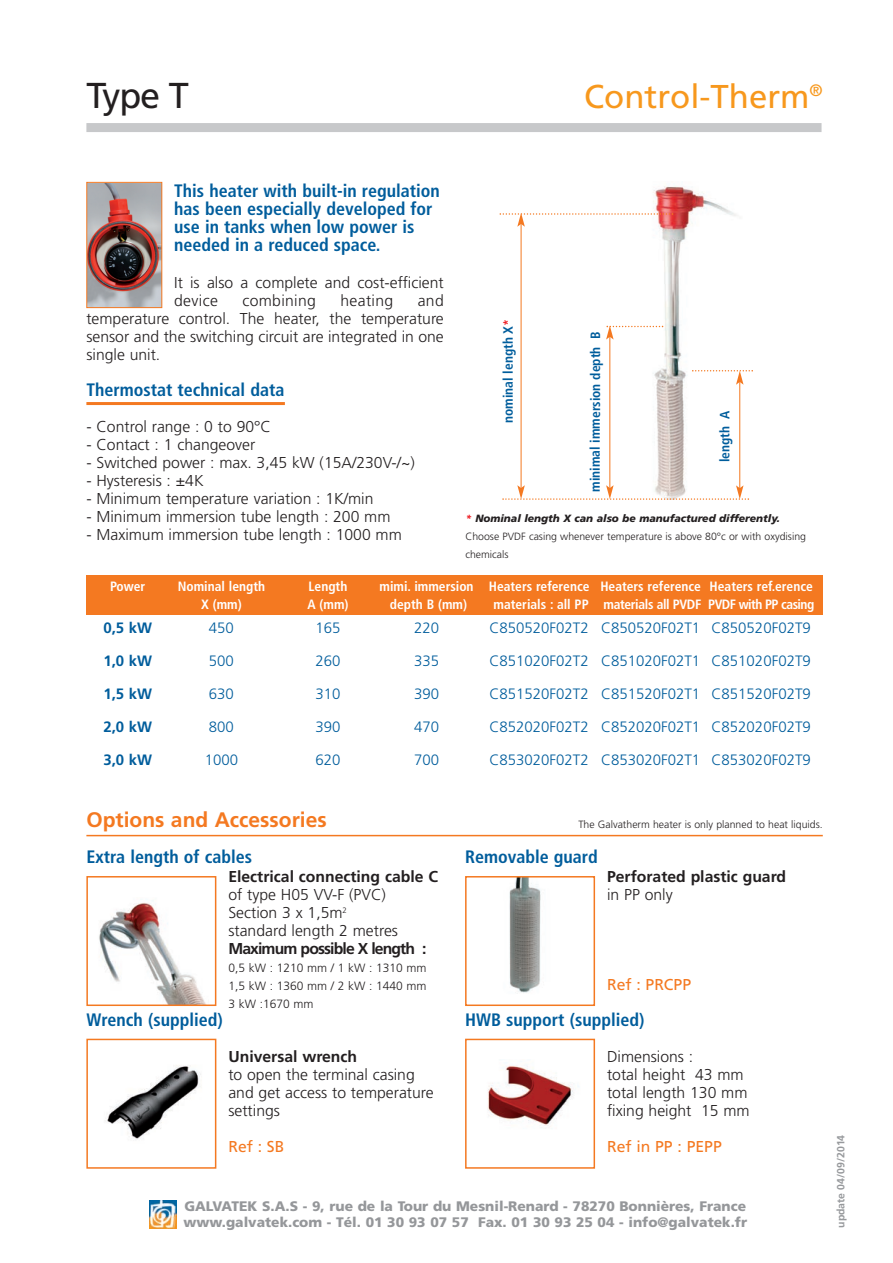
<style>
.page{position:relative;width:893px;height:1263px;background:#fff}
.page>*{position:absolute;margin:0;border:0;box-sizing:border-box;transform-origin:0 0}
.t1{font:36px "Frutiger";color:#231f20}
.t2{font:33px "Frutiger";color:#f7981d}
.t3{font:700 21px "Frutiger";color:#f47921}
.t4{font:700 condensed 18px/18px "Frutiger";color:#005d9c}
.t5{font:300 15.75px/18px "Frutiger";color:#231f20}
.t6{font:700 15.75px "Frutiger";color:#231f20}
.t7{font:15.75px "Frutiger";color:#f47921}
.t8{font:700 15.75px "Frutiger";letter-spacing:-.055em;color:#231f20}
.t9{font:300 15.75px "Frutiger";letter-spacing:.02em;color:#231f20}
.t10{font:300 15px "Frutiger";color:#005d9c}
.t11{font:700 15px "Frutiger";color:#005d9c}
.t12{font:900 13.8px/16.5px "Frutiger";color:#95979a}
.t13{font:700 condensed 13.5px/18.5px "Frutiger";color:#fff;text-align:center}
.t14{font:700 condensed 13.5px "Frutiger";color:#005d9c}
.t15{font:300 12px/18px "Frutiger";color:#231f20;text-align:justify}
.t16{font:300 10.5px/18.1px "Frutiger";color:#231f20}
.t17{font:700 10.5px "Frutiger";color:#97999c}
.s1{color:#ee1d23}
.s2{font-weight:900;font-style:italic;color:#ee1d23}
.s3{font-weight:900;font-style:italic}
</style>
<div class="page">
<div style="left:86px;top:123px;width:735px;height:9px;background:#c7c8ca"></div>
<img style="left:149px;top:1201px;width:28px;height:28px">
<hr style="left:86px;top:835px;width:737px;height:1px;background:#f47921">
<div style="left:86px;top:576px;width:737px;height:39px;background:#f47921"></div>
<img style="left:619px;top:186px;width:122px;height:299px">
<hr style="left:521px;top:224px;width:1px;height:264px;background:#f47921">
<hr style="left:609px;top:337px;width:1px;height:151px;background:#f47921">
<svg style="left:606px;top:326px;width:57px;height:14px"></svg>
<hr style="left:739px;top:382px;width:1px;height:106px;background:#f47921">
<svg style="left:692px;top:370px;width:61px;height:15px"></svg>
<svg style="left:502px;top:485px;width:247px;height:15px"></svg>
<img style="left:88px;top:184px;width:72px;height:122px">
<div style="left:86px;top:182px;width:76px;height:126px;border:1px solid #f47921"></div>
<svg style="left:500px;top:213px;width:173px;height:14px"></svg>
<img style="left:99px;top:900px;width:107px;height:103px">
<div style="left:86px;top:876px;width:130px;height:130px;border:2px solid #f47921"></div>
<img style="left:509px;top:879px;width:32px;height:114px">
<div style="left:465px;top:876px;width:130px;height:130px;border:2px solid #f47921"></div>
<img style="left:105px;top:1065px;width:96px;height:75px">
<div style="left:86px;top:1039px;width:130px;height:130px;border:2px solid #f47921"></div>
<img style="left:488px;top:1065px;width:91px;height:61px">
<div style="left:465px;top:1039px;width:130px;height:130px;border:2px solid #f47921"></div>
<hr style="left:86px;top:402px;width:199px;height:3px;background:#f47921">
<h1 class="t1" style="left:86px;top:81px;width:104px">Type T</h1>
<h2 class="t2" style="left:584px;top:83px;width:240px">Control-Therm<sup>®</sup></h2>
<p class="t4" style="left:174px;top:184px;width:267px">This heater with built-in regulation has been especially developed for use in tanks when low power is needed in a reduced space.</p>
<p class="t5" style="left:174px;top:275px;width:271px">It is also a complete and cost-efficient device</p>
<p class="t5" style="left:86px;top:293px;width:359px;text-align:justify;text-indent:331px">and temperature control. The heater, the temperature sensor and the switching circuit are integrated in one single unit.</p>
<p class="t4" style="left:86px;top:382px;width:200px">Thermostat technical data</p>
<p class="t5" style="left:86px;top:419px;width:186px">- Control range : 0 to 90°C</p>
<p class="t5" style="left:86px;top:437px;width:170px">- Contact : 1 changeover</p>
<p class="t5" style="left:86px;top:455px;width:330px">- Switched power : max. 3,45 kW (15A/230V-/~)</p>
<p class="t5" style="left:86px;top:473px;width:119px">- Hysteresis : ±4K</p>
<p class="t5" style="left:86px;top:491px;width:289px">- Minimum temperature variation : 1K/min</p>
<p class="t5" style="left:86px;top:509px;width:306px">- Minimum immersion tube length : 200 mm</p>
<p class="t5" style="left:86px;top:527px;width:317px">- Maximum immersion tube length : 1000 mm</p>
<p class="t13" style="left:178px;top:578px;width:89px">Nominal length<br>X (mm)</p>
<p class="t10" style="left:209px;top:622px;width:27px">450</p>
<p class="t10" style="left:209px;top:655px;width:27px">500</p>
<p class="t10" style="left:209px;top:688px;width:27px">630</p>
<p class="t10" style="left:209px;top:721px;width:27px">800</p>
<p class="t10" style="left:205px;top:754px;width:35px">1000</p>
<p class="t9" style="left:242px;top:294px;width:75px">combining</p>
<p class="t9" style="left:340px;top:294px;width:54px">heating</p>
<p class="t14" style="left:503px;top:423px;width:106px;rotate:-90deg">nominal length X<span class="s1">*</span></p>
<p class="t14" style="left:590px;top:492px;width:162px;rotate:-90deg">minimal immersion depth B</p>
<p class="t14" style="left:719px;top:462px;width:53px;rotate:-90deg">length A</p>
<p class="t16" style="left:465px;top:510px;width:342px"><span class="s2">*</span> <span class="s3">Nominal length X can also be manufactured differently.<br></span>Choose PVDF casing whenever temperature is above 80°c or with oxydising chemicals</p>
<p class="t13" style="left:489px;top:578px;width:102px">Heaters reference materials : all PP</p>
<p class="t10" style="left:490px;top:622px;width:101px">C850520F02T2</p>
<p class="t10" style="left:490px;top:655px;width:101px">C851020F02T2</p>
<p class="t10" style="left:490px;top:688px;width:101px">C851520F02T2</p>
<p class="t10" style="left:490px;top:721px;width:101px">C852020F02T2</p>
<p class="t10" style="left:490px;top:754px;width:101px">C853020F02T2</p>
<p class="t13" style="left:600px;top:578px;width:102px;text-align:left">Heaters reference materials all PVDF</p>
<p class="t10" style="left:601px;top:622px;width:101px">C850520F02T1</p>
<p class="t10" style="left:601px;top:655px;width:101px">C851020F02T1</p>
<p class="t10" style="left:601px;top:688px;width:101px">C851520F02T1</p>
<p class="t10" style="left:601px;top:721px;width:101px">C852020F02T1</p>
<p class="t10" style="left:601px;top:754px;width:101px">C853020F02T1</p>
<p class="t13" style="left:708px;top:578px;width:107px;text-align:left">Heaters ref.erence<br>PVDF with PP casing</p>
<p class="t10" style="left:712px;top:622px;width:101px">C850520F02T9</p>
<p class="t10" style="left:712px;top:655px;width:101px">C851020F02T9</p>
<p class="t10" style="left:712px;top:688px;width:101px">C851520F02T9</p>
<p class="t10" style="left:712px;top:721px;width:101px">C852020F02T9</p>
<p class="t10" style="left:712px;top:754px;width:101px">C853020F02T9</p>
<p class="t13" style="left:307px;top:578px;width:43px;text-align:left">Length<br>A (mm)</p>
<p class="t10" style="left:315px;top:622px;width:27px">165</p>
<p class="t10" style="left:315px;top:655px;width:27px">260</p>
<p class="t10" style="left:315px;top:688px;width:27px">310</p>
<p class="t10" style="left:315px;top:721px;width:27px">390</p>
<p class="t10" style="left:315px;top:754px;width:27px">620</p>
<p class="t13" style="left:380px;top:578px;width:96px">mimi. immersion depth B (mm)</p>
<p class="t10" style="left:414px;top:622px;width:27px">220</p>
<p class="t10" style="left:414px;top:655px;width:27px">335</p>
<p class="t10" style="left:414px;top:688px;width:27px">390</p>
<p class="t10" style="left:414px;top:721px;width:27px">470</p>
<p class="t10" style="left:414px;top:754px;width:27px">700</p>
<p class="t13" style="left:110px;top:578px;width:37px">Power</p>
<p class="t11" style="left:103px;top:622px;width:50px">0,5 kW</p>
<p class="t11" style="left:103px;top:655px;width:50px">1,0 kW</p>
<p class="t11" style="left:103px;top:688px;width:50px">1,5 kW</p>
<p class="t11" style="left:103px;top:721px;width:50px">2,0 kW</p>
<p class="t11" style="left:103px;top:754px;width:50px">3,0 kW</p>
<h3 class="t3" style="left:86px;top:811px;width:242px">Options and Accessories</h3>
<p class="t16" style="left:578px;top:816px;width:246px">The Galvatherm heater is only planned to heat liquids.</p>
<p class="t4" style="left:86px;top:849px;width:167px">Extra length of cables</p>
<p class="t6" style="left:228px;top:870px;width:211px">Electrical connecting cable C</p>
<p class="t5" style="left:228px;top:887px;width:171px">of type H05 VV-F (PVC)<br>Section 3 x 1,5m<sup>2 </sup>standard length 2 metres</p>
<p class="t8" style="left:228px;top:942px;width:200px">Maximum possible X length :</p>
<p class="t15" style="left:228px;top:960px;width:200px">0,5 kW : 1210 mm / 1 kW : 1310 mm 1,5 kW : 1360 mm / 2 kW : 1440 mm 3 kW :1670 mm</p>
<p class="t4" style="left:86px;top:1012px;width:138px">Wrench (supplied)</p>
<p class="t6" style="left:228px;top:1050px;width:130px">Universal wrench</p>
<p class="t5" style="left:228px;top:1067px;width:207px">to open the terminal casing and get access to temperature settings</p>
<p class="t7" style="left:228px;top:1140px;width:58px">Ref : SB</p>
<p class="t4" style="left:465px;top:849px;width:134px">Removable guard</p>
<p class="t6" style="left:607px;top:870px;width:181px">Perforated plastic guard</p>
<p class="t5" style="left:607px;top:887px;width:67px">in PP only</p>
<p class="t7" style="left:607px;top:978px;width:86px">Ref : PRCPP</p>
<p class="t4" style="left:465px;top:1012px;width:181px">HWB support (supplied)</p>
<p class="t5" style="left:607px;top:1049px;width:144px">Dimensions :<br>total height 43 mm total length 130 mm fixing height 15 mm</p>
<p class="t7" style="left:607px;top:1140px;width:116px">Ref in PP : PEPP</p>
<p class="t12" style="left:183px;top:1199px;width:565px">GALVATEK S.A.S - 9, rue de la Tour du Mesnil-Renard - 78270 Bonnières, France www.galvatek.com - Tél. 01 30 93 07 57 Fax. 01 30 93 25 04 - info@galvatek.fr</p>
<p class="t17" style="left:836px;top:1228px;width:95px;rotate:-90deg">update 04/09/2014</p>
</div>
